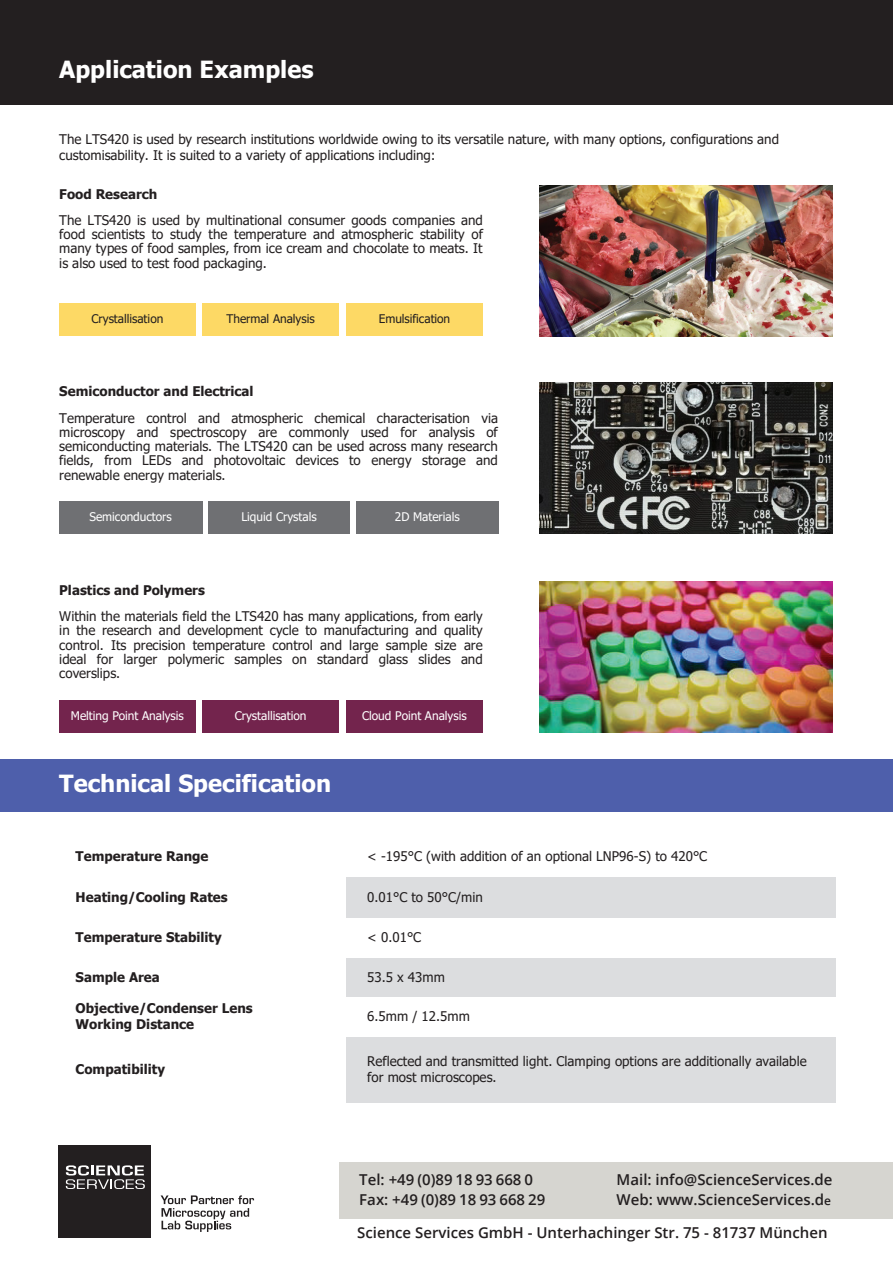
<style>
.page{position:relative;width:893px;height:1263px;background:#fff}
.page>*{position:absolute;margin:0;border:0;box-sizing:border-box;transform-origin:0 0}
.t1{font:700 23.55px "Tahoma";color:#fff}
.t2{font:600 15px/19.5px "Open Sans";color:#231f20}
.t3{font:13.35px/14.2px "Tahoma";color:#231f20;text-align:justify}
.t4{font:700 13.35px/15.9px "Tahoma";color:#231f20}
.t5{font:11.85px "Tahoma";letter-spacing:-.005em;color:#fff}
.t6{font:700 11.85px "Tahoma";letter-spacing:-.005em;color:#231f20}
.t7{font:11.85px "Tahoma";letter-spacing:-.005em;color:#231f20}
.s1{font-size:12px}
</style>
<div class="page">
<div style="left:0;top:0;width:893px;height:104px;background:#231f20"></div>
<div style="left:0;top:759px;width:893px;height:52px;background:#4e5fab"></div>
<div style="left:59px;top:303px;width:137px;height:33px;background:#fdd965"></div>
<div style="left:346px;top:303px;width:137px;height:33px;background:#fdd965"></div>
<div style="left:203px;top:303px;width:136px;height:33px;background:#fdd965"></div>
<img style="left:539px;top:185px;width:294px;height:151px">
<div style="left:59px;top:500px;width:143px;height:33px;background:#6f7073"></div>
<div style="left:356px;top:500px;width:142px;height:33px;background:#6f7073"></div>
<div style="left:208px;top:500px;width:142px;height:33px;background:#6f7073"></div>
<img style="left:540px;top:383px;width:293px;height:151px">
<div style="left:59px;top:700px;width:137px;height:33px;background:#73244d"></div>
<div style="left:346px;top:700px;width:137px;height:33px;background:#73244d"></div>
<div style="left:203px;top:700px;width:136px;height:33px;background:#73244d"></div>
<img style="left:539px;top:582px;width:294px;height:150px">
<div style="left:346px;top:877px;width:490px;height:41px;background:#dcdddf"></div>
<div style="left:346px;top:958px;width:490px;height:39px;background:#dcdddf"></div>
<div style="left:346px;top:1037px;width:490px;height:65px;background:#dcdddf"></div>
<svg style="left:161px;top:1195px;width:93px;height:37px"></svg>
<div style="left:58px;top:1145px;width:93px;height:93px;background:#231f20"></div>
<svg style="left:66px;top:1165px;width:79px;height:24px"></svg>
<div style="left:339px;top:1162px;width:554px;height:56px;background:#d6d5d0"></div>
<h1 class="t1" style="left:59px;top:53px;width:256px">Application Examples</h1>
<p class="t3" style="left:59px;top:132px;width:721px;line-height:15.8px">The LTS420 is used by research institutions worldwide owing to its versatile nature, with many options, configurations and customisability. It is suited to a variety of applications including:</p>
<p class="t4" style="left:59px;top:186px;width:100px">Food Research</p>
<p class="t3" style="left:59px;top:213px;width:425px">The LTS420 is used by multinational consumer goods companies and food scientists to study the temperature and atmospheric stability of many types of food samples, from ice cream and chocolate to meats. It is also used to test food packaging.</p>
<p class="t7" style="left:91px;top:311px;width:73px">Crystallisation</p>
<p class="t7" style="left:226px;top:311px;width:90px">Thermal Analysis</p>
<p class="t7" style="left:379px;top:311px;width:73px">Emulsification</p>
<p class="t4" style="left:59px;top:384px;width:196px">Semiconductor and Electrical</p>
<p class="t3" style="left:59px;top:411px;width:440px">Temperature control and atmospheric chemical characterisation via microscopy and spectroscopy are commonly used for analysis of semiconducting materials. The LTS420 can be used across many research fields, from LEDs and photovoltaic devices to energy storage and renewable energy materials.</p>
<p class="t5" style="left:89px;top:508px;width:84px">Semiconductors</p>
<p class="t5" style="left:241px;top:508px;width:77px">Liquid Crystals</p>
<p class="t5" style="left:395px;top:508px;width:66px">2D Materials</p>
<p class="t4" style="left:59px;top:583px;width:147px">Plastics and Polymers</p>
<p class="t3" style="left:59px;top:610px;width:425px">Within the materials field the LTS420 has many applications, from early in the research and development cycle to manufacturing and quality control. Its precision temperature control and large sample size are ideal for larger polymeric samples on standard glass slides and coverslips.</p>
<p class="t5" style="left:71px;top:707px;width:115px">Melting Point Analysis</p>
<p class="t5" style="left:235px;top:707px;width:73px">Crystallisation</p>
<p class="t5" style="left:362px;top:707px;width:106px">Cloud Point Analysis</p>
<h1 class="t1" style="left:59px;top:767px;width:274px">Technical Specification</h1>
<p class="t4" style="left:76px;top:849px;width:134px">Temperature Range</p>
<p class="t3" style="left:367px;top:850px;width:341px">&lt; -195°C (with addition of an optional LNP96-S) to 420°C</p>
<p class="t4" style="left:76px;top:889px;width:154px">Heating/Cooling Rates</p>
<p class="t3" style="left:367px;top:890px;width:117px">0.01°C to 50°C/min</p>
<p class="t4" style="left:76px;top:930px;width:148px">Temperature Stability</p>
<p class="t3" style="left:367px;top:931px;width:55px">&lt; 0.01°C</p>
<p class="t4" style="left:76px;top:969px;width:86px">Sample Area</p>
<p class="t3" style="left:367px;top:970px;width:79px">53.5 x 43mm</p>
<p class="t4" style="left:76px;top:1000px;width:178px">Objective/Condenser Lens<br>Working Distance</p>
<p class="t3" style="left:367px;top:1009px;width:104px">6.5mm / 12.5mm</p>
<p class="t4" style="left:76px;top:1061px;width:91px">Compatibility</p>
<p class="t3" style="left:367px;top:1053px;width:441px;line-height:16px">Reflected and transmitted light. Clamping options are additionally available for most microscopes.</p>
<p class="t2" style="left:359px;top:1169px;width:187px">Tel: +49 (0)89 18 93 668 0<br>Fax: +49 (0)89 18 93 668 29</p>
<p class="t2" style="left:617px;top:1169px;width:217px">Mail: info@ScienceServices.de<br>Web: www.ScienceServices.d<span class="s1">e</span></p>
<p class="t6" style="left:393px;top:1177px;width:113px">www.linkam.co.uk</p>
<p class="t6" style="left:570px;top:1177px;width:127px">+44 (0)1737 363476</p>
<p class="t6" style="left:749px;top:1177px;width:111px">info@linkam.co.uk</p>
<p class="t2" style="left:357px;top:1223px;width:472px">Science Services GmbH - Unterhachinger Str. 75 - 81737 München</p>
</div>
